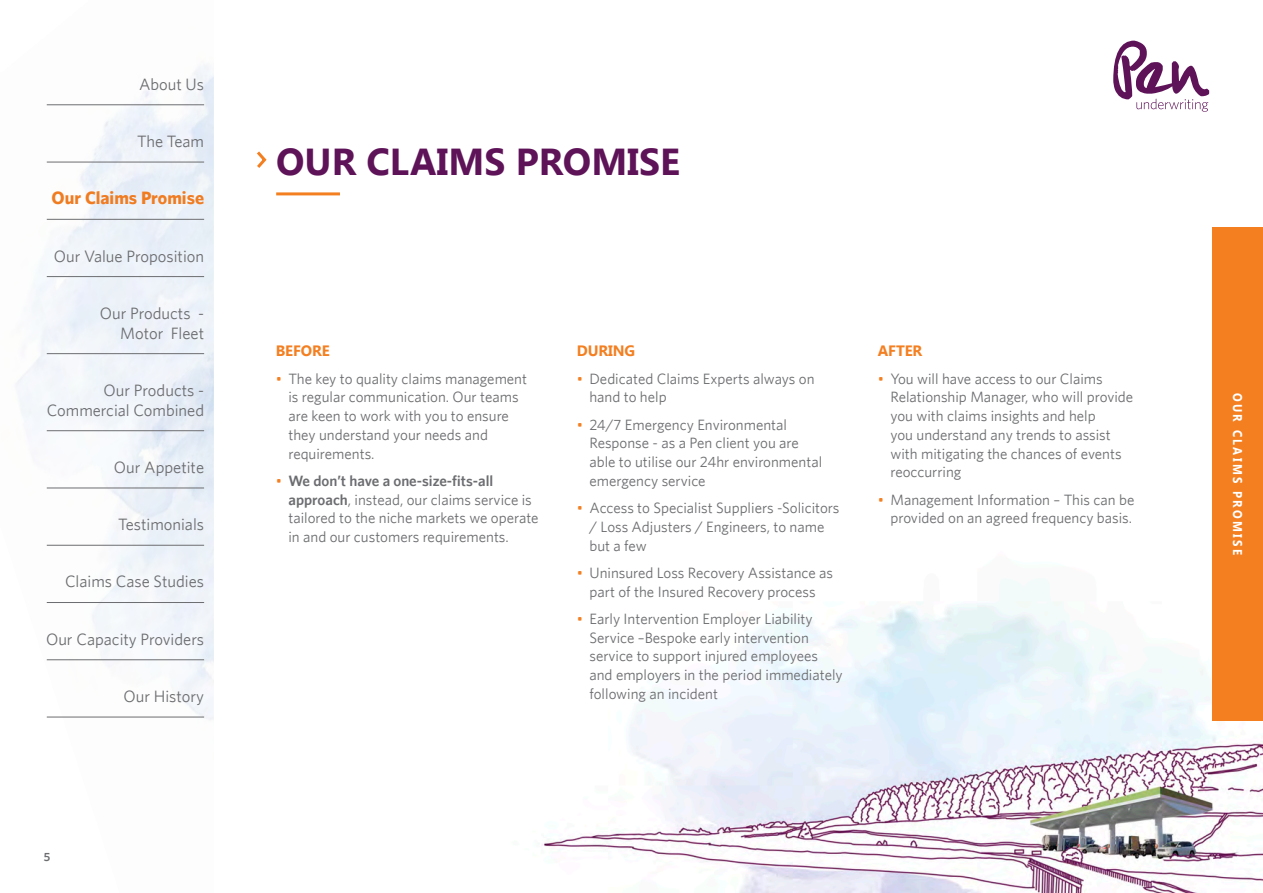
<style>
.page{position:relative;width:1263px;height:893px;background:#fff}
.page>*{position:absolute;margin:0;border:0;box-sizing:border-box;transform-origin:0 0}
.t1{font:700 37.5px "Khmer UI";color:#5e1258}
.t2{font:700 18px "Whitney";color:#f07c22}
.t3{font:16.5px/19.8px "Whitney";color:#6c6d70;text-align:right}
.t4{font:15px/18.8px "Whitney";color:#6c6d70}
.t5{font:700 15px "Khmer UI";letter-spacing:-.005em;color:#f37f21}
.t6{font:700 12.75px "Khmer UI";letter-spacing:.2em;color:#fff;scale:.9 1}
.t7{font:600 12px "Whitney";color:#6c6d70}
.s1{color:#f37f21}
.s2{font-weight:600}
</style>
<div class="page">
<svg style="left:1113px;top:41px;width:96px;height:71px"></svg>
<svg style="left:257px;top:151px;width:10px;height:17px"></svg>
<hr style="left:276px;top:192px;width:64px;height:3px;background:#f37f21">
<hr style="left:47px;top:105px;width:157px;height:1px;background:#6c6d70">
<hr style="left:47px;top:162px;width:157px;height:1px;background:#6c6d70">
<hr style="left:47px;top:219px;width:157px;height:1px;background:#6c6d70">
<hr style="left:47px;top:276px;width:157px;height:1px;background:#6c6d70">
<hr style="left:47px;top:353px;width:157px;height:1px;background:#6c6d70">
<hr style="left:47px;top:430px;width:157px;height:1px;background:#6c6d70">
<hr style="left:47px;top:488px;width:157px;height:1px;background:#6c6d70">
<hr style="left:47px;top:545px;width:157px;height:1px;background:#6c6d70">
<hr style="left:47px;top:602px;width:157px;height:1px;background:#6c6d70">
<hr style="left:47px;top:659px;width:157px;height:1px;background:#6c6d70">
<hr style="left:47px;top:717px;width:157px;height:1px;background:#6c6d70">
<img style="left:538px;top:578px;width:725px;height:315px">
<div style="left:1212px;top:227px;width:51px;height:494px;background:#f37f21"></div>
<p class="t3" style="left:139px;top:74px;width:67px">About Us</p>
<p class="t3" style="left:137px;top:131px;width:68px">The Team</p>
<p class="t2" style="left:52px;top:187px;width:154px">Our Claims Promise</p>
<p class="t3" style="left:54px;top:245px;width:152px">Our Value Proposition</p>
<p class="t3" style="left:100px;top:303px;width:106px">Our Products -<br>Motor Fleet</p>
<p class="t3" style="left:47px;top:380px;width:159px">Our Products -<br>Commercial Combined</p>
<p class="t3" style="left:114px;top:457px;width:92px">Our Appetite</p>
<p class="t3" style="left:118px;top:514px;width:87px">Testimonials</p>
<p class="t3" style="left:65px;top:571px;width:141px">Claims Case Studies</p>
<p class="t3" style="left:46px;top:629px;width:160px">Our Capacity Providers</p>
<p class="t7" style="left:44px;top:850px;width:8px">5</p>
<p class="t3" style="left:123px;top:686px;width:82px">Our History</p>
<h1 class="t1" style="left:276px;top:140px;width:405px">OUR CLAIMS PROMISE</h1>
<p class="t5" style="left:276px;top:343px;width:56px">BEFORE</p>
<p class="t4" style="left:288px;top:369px;width:240px;text-indent:-13px"><span class="s1">•</span> The key to quality claims management is regular communication. Our teams are keen to work with you to ensure they understand your needs and requirements.</p>
<p class="t4" style="left:288px;top:471px;width:252px;text-indent:-13px"><span class="s1">•</span> <span class="s2">We don’t have a one-size-fits-all approach</span>, instead, our claims service is tailored to the niche markets we operate in and our customers requirements.</p>
<p class="t5" style="left:577px;top:343px;width:60px">DURING</p>
<p class="t4" style="left:589px;top:369px;width:227px;text-indent:-13px"><span class="s1">•</span> Dedicated Claims Experts always on hand to help</p>
<p class="t4" style="left:589px;top:415px;width:234px;text-indent:-13px"><span class="s1">•</span> 24/7 Emergency Environmental<br>Response - as a Pen client you are able to utilise our 24hr environmental emergency service</p>
<p class="t4" style="left:589px;top:498px;width:252px;text-indent:-13px"><span class="s1">•</span> Access to Specialist Suppliers -Solicitors / Loss Adjusters / Engineers, to name but a few</p>
<p class="t4" style="left:577px;top:563px;width:258px;text-align:center"><span class="s1">•</span> Uninsured Loss Recovery Assistance as part of the Insured Recovery process</p>
<p class="t4" style="left:589px;top:609px;width:255px;text-indent:-13px"><span class="s1">•</span> Early Intervention Employer Liability Service –Bespoke early intervention service to support injured employees and employers in the period immediately following an incident</p>
<p class="t5" style="left:878px;top:343px;width:46px">AFTER</p>
<p class="t4" style="left:890px;top:369px;width:244px;text-indent:-13px"><span class="s1">•</span> You will have access to our Claims<br>Relationship Manager, who will provide you with claims insights and help<br>you understand any trends to assist with mitigating the chances of events reoccurring</p>
<p class="t4" style="left:878px;top:490px;width:258px;text-align:right"><span class="s1">•</span> Management Information – This can be provided on an agreed frequency basis.</p>
<p class="t6" style="left:1245px;top:393px;width:182px;rotate:90deg">OUR CLAIMS PROMISE</p>
</div>
